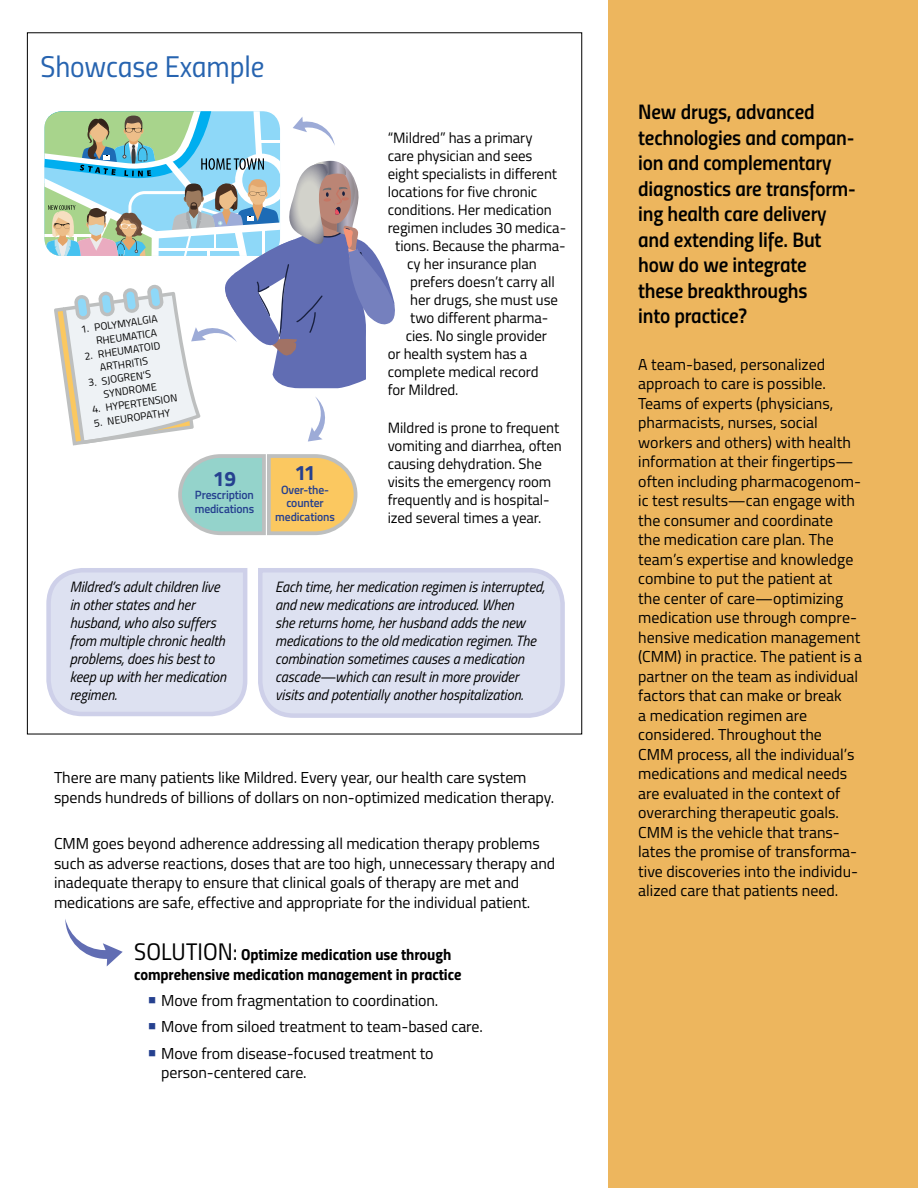
<style>
.page{position:relative;width:918px;height:1188px;background:#fff}
.page>*{position:absolute;margin:0;border:0;box-sizing:border-box;transform-origin:0 0}
.t1{font:30px "Titillium Regular Upright";letter-spacing:-.005em;color:#2764b0}
.t2{font:21px/25.5px "Titillium Semibold Upright";letter-spacing:-.01em;color:#000}
.t3{font:21px "Titillium Bold Upright";color:#25408f}
.t4{font:15.9px/19.5px "Titillium";color:#000}
.t5{font:15.9px/19.5px "Titillium Bold Upright";letter-spacing:-.005em;color:#000}
.t6{font:15px/18px "Titillium";letter-spacing:-.005em;color:#000}
.t7{font:italic 15px/18px "Titillium";letter-spacing:-.005em;color:#000;scale:.95 1}
.t8{font:600 12px/13.5px "Titillium";letter-spacing:-.01em;color:#25408f}
.t9{font:10.5px/13.5px "Titillium";color:#000;text-align:right}
.s1{font-family:"Titillium Regular Upright";font-size:24px}
</style>
<div class="page">
<div style="left:608px;top:0;width:310px;height:1188px;background:#edb65e"></div>
<svg style="left:65px;top:919px;width:58px;height:47px"></svg>
<svg style="left:258px;top:568px;width:307px;height:150px;background:#dce0f0"></svg>
<svg style="left:46px;top:568px;width:202px;height:149px;background:#dce0f0"></svg>
<svg style="left:178px;top:454px;width:180px;height:81px;background:#cdd0a6"></svg>
<svg style="left:44px;top:111px;width:351px;height:334px"></svg>
<p class="t1" style="left:40px;top:44px;width:225px">Showcase Example</p>
<p class="t9" style="left:80px;top:322px;width:79px;rotate:-8deg">1. POLYMYALGIA<br>RHEUMATICA</p>
<p class="t9" style="left:84px;top:349px;width:78px;text-align:center;rotate:-8deg">2. RHEUMATOID<br>ARTHRITIS</p>
<p class="t9" style="left:101px;top:374px;width:55px;text-align:left;text-indent:-14px;rotate:-8deg">3. SJOGREN’S<br>SYNDROME</p>
<p class="t9" style="left:91px;top:402px;width:87px;rotate:-8deg">4. HYPERTENSION</p>
<p class="t9" style="left:93px;top:416px;width:78px;rotate:-8deg">5. NEUROPATHY</p>
<p class="t3" style="left:213px;top:462px;width:25px">19</p>
<p class="t8" style="left:195px;top:488px;width:61px">Prescription medications</p>
<p class="t3" style="left:294px;top:456px;width:23px">11</p>
<p class="t8" style="left:275px;top:482px;width:61px;text-align:center">Over-the&shy;counter medications</p>
<p class="t6" style="left:388px;top:128px;width:146px">“Mildred” has a primary</p>
<p class="t6" style="left:388px;top:146px;width:146px">care physician and sees</p>
<p class="t6" style="left:388px;top:164px;width:171px">eight specialists in different</p>
<p class="t6" style="left:388px;top:182px;width:151px">locations for five chronic</p>
<p class="t6" style="left:388px;top:200px;width:166px">conditions. Her medication</p>
<p class="t6" style="left:388px;top:218px;width:180px">regimen includes 30 medica-</p>
<p class="t6" style="left:395px;top:236px;width:172px">tions. Because the pharma-</p>
<p class="t6" style="left:407px;top:254px;width:131px">cy her insurance plan</p>
<p class="t6" style="left:410px;top:272px;width:146px">prefers doesn’t carry all</p>
<p class="t6" style="left:410px;top:290px;width:149px">her drugs, she must use</p>
<p class="t6" style="left:410px;top:308px;width:140px">two different pharma-</p>
<p class="t6" style="left:406px;top:326px;width:143px">cies. No single provider</p>
<p class="t6" style="left:388px;top:344px;width:141px">or health system has a</p>
<p class="t6" style="left:388px;top:362px;width:152px">complete medical record</p>
<p class="t6" style="left:388px;top:380px;width:72px">for Mildred.</p>
<p class="t6" style="left:388px;top:418px;width:176px">Mildred is prone to frequent vomiting and diarrhea, often causing dehydration. She visits the emergency room frequently and is hospital&shy;ized several times a year.</p>
<p class="t7" style="left:70px;top:577px;width:166px">Mildred’s adult children live in other states and her husband, who also suffers from multiple chronic health problems, does his best to keep up with her medication regimen.</p>
<p class="t7" style="left:275px;top:577px;width:286px">Each time, her medication regimen is interrupted, and new medications are introduced. When<br>she returns home, her husband adds the new medications to the old medication regimen. The combination sometimes causes a medication cascade—which can result in more provider visits and potentially another hospitalization.</p>
<p class="t4" style="left:54px;top:767px;width:502px">There are many patients like Mildred. Every year, our health care system spends hundreds of billions of dollars on non-optimized medication therapy.</p>
<p class="t4" style="left:54px;top:833px;width:503px">CMM goes beyond adherence addressing all medication therapy problems such as adverse reactions, doses that are too high, unnecessary therapy and inadequate therapy to ensure that clinical goals of therapy are met and medications are safe, effective and appropriate for the individual patient.</p>
<p class="t5" style="left:134px;top:944px;width:329px"><span class="s1">SOLUTION:</span> Optimize medication use through comprehensive medication management in practice</p>
<p class="t4" style="left:161px;top:990px;width:279px">Move from fragmentation to coordination.</p>
<p class="t4" style="left:161px;top:1016px;width:323px">Move from siloed treatment to team-based care.</p>
<p class="t4" style="left:161px;top:1042px;width:274px">Move from disease-focused treatment to person-centered care.</p>
<p class="t2" style="left:638px;top:98px;width:219px">New drugs, advanced technologies and compan&shy;ion and complementary diagnostics are transform&shy;ing health care delivery and extending life. But how do we integrate these breakthroughs<br>into practice?</p>
<p class="t4" style="left:638px;top:354px;width:225px">A team-based, personalized approach to care is possible.<br>Teams of experts (physicians, pharmacists, nurses, social workers and others) with health information at their fingertips— often including pharmacogenom&shy;ic test results—can engage with the consumer and coordinate<br>the medication care plan. The team’s expertise and knowledge combine to put the patient at<br>the center of care—optimizing medication use through compre&shy;hensive medication management (CMM) in practice. The patient is a partner on the team as individual factors that can make or break<br>a medication regimen are considered. Throughout the<br>CMM process, all the individual’s medications and medical needs are evaluated in the context of overarching therapeutic goals.<br>CMM is the vehicle that trans&shy;lates the promise of transforma&shy;tive discoveries into the individu&shy;alized care that patients need.</p>
</div>
